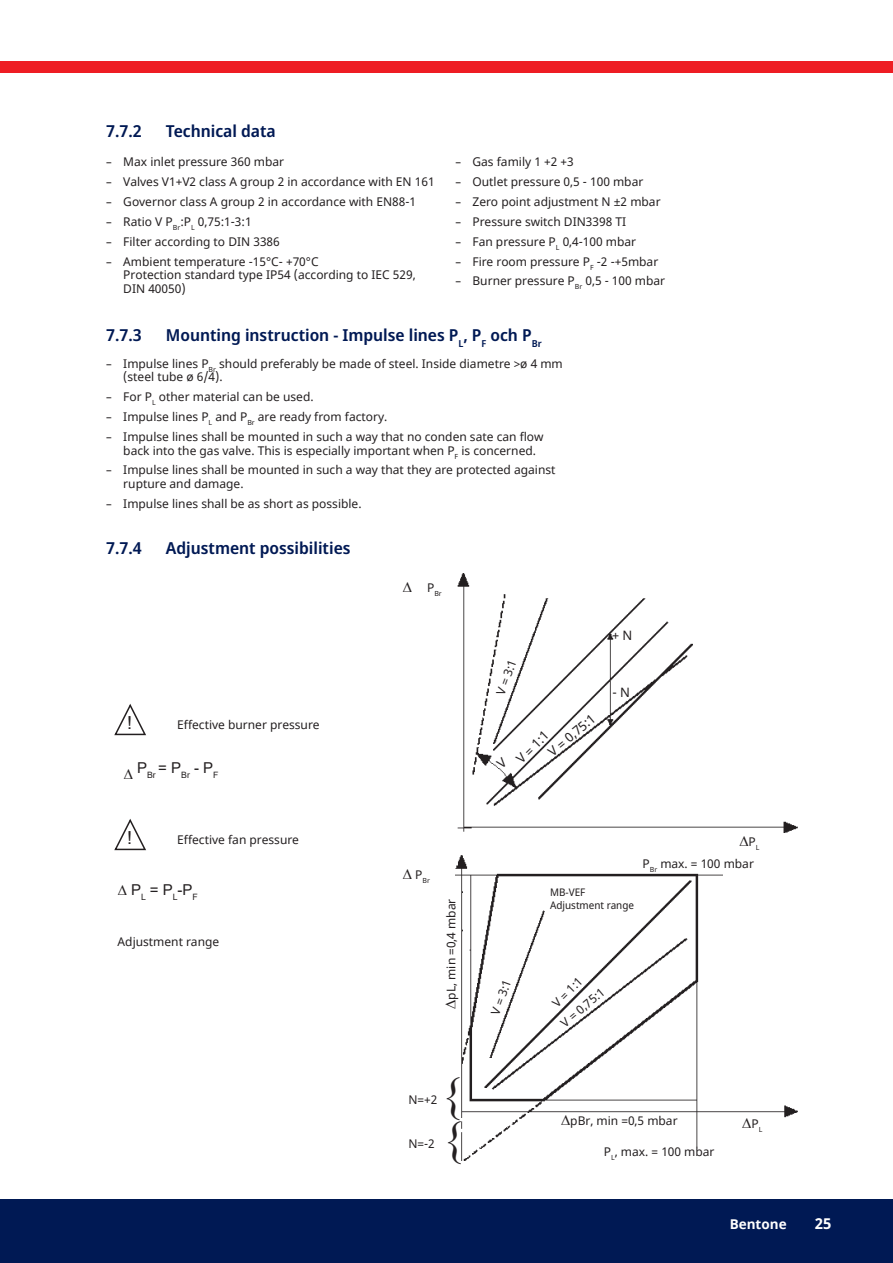
<style>
.page{position:relative;width:893px;height:1263px;background:#fff}
.page>*{position:absolute;margin:0;border:0;box-sizing:border-box;transform-origin:0 0}
.t1{font:46.8px "Times New Roman";color:#231f20}
.t2{font:18px "Arial";color:#231f20}
.t3{font:600 16.5px "Noto Sans Display";color:#001954}
.t4{font:15px "Arial";color:#231f20}
.t5{font:700 15px "Noto Sans";color:#fff}
.t6{font:700 13.5px "Noto Sans";color:#fff}
.t7{font:12.9px "Noto Sans";color:#231f20}
.t8{font:12px/13.5px "Noto Sans";color:#231f20}
.t9{font:10.5px/13.5px "Noto Sans Display";color:#231f20}
.t10{font:7.05px "Noto Sans";color:#231f20}
.s1{font-family:"Noto Sans Display"}
</style>
<div class="page">
<div style="left:0;top:1199px;width:893px;height:64px;background:#001954"></div>
<div style="left:0;top:62px;width:893px;height:11px;background:#ee1d23"></div>
<svg style="left:114px;top:704px;width:32px;height:32px"></svg>
<svg style="left:114px;top:819px;width:32px;height:32px"></svg>
<img style="left:455px;top:856px;width:343px;height:304px">
<img style="left:458px;top:573px;width:340px;height:260px">
<svg style="left:496px;top:756px;width:12px;height:12px"></svg>
<h3 class="t3" style="left:106px;top:124px;width:37px">7.7.2</h3>
<h3 class="t3" style="left:166px;top:124px;width:112px">Technical data</h3>
<p class="t8" style="left:106px;top:155px;width:179px"><span class="s1">–</span> Max inlet pressure 360 mbar</p>
<p class="t8" style="left:106px;top:175px;width:330px"><span class="s1">–</span> Valves V1+V2 class A group 2 in accordance with EN 161</p>
<p class="t8" style="left:106px;top:195px;width:311px"><span class="s1">–</span> Governor class A group 2 in accordance with EN88-1</p>
<p class="t8" style="left:106px;top:216px;width:147px"><span class="s1">–</span> Ratio V P<sub>Br</sub>:P<sub>L</sub> 0,75:1-3:1</p>
<p class="t8" style="left:106px;top:235px;width:175px"><span class="s1">–</span> Filter according to DIN 3386</p>
<p class="t8" style="left:123px;top:255px;width:294px;text-indent:-17px"><span class="s1">–</span> Ambient temperature -15°C- +70°C<br>Protection standard type IP54 (according to IEC 529,<br>DIN 40050)</p>
<p class="t8" style="left:455px;top:156px;width:120px"><span class="s1">–</span> Gas family 1 +2 +3</p>
<p class="t8" style="left:455px;top:175px;width:189px"><span class="s1">–</span> Outlet pressure 0,5 - 100 mbar</p>
<p class="t8" style="left:455px;top:195px;width:207px"><span class="s1">–</span> Zero point adjustment N ±2 mbar</p>
<p class="t8" style="left:455px;top:215px;width:172px"><span class="s1">–</span> Pressure switch DIN3398 TI</p>
<p class="t8" style="left:455px;top:235px;width:182px"><span class="s1">–</span> Fan pressure P<sub>L</sub> 0,4-100 mbar</p>
<p class="t8" style="left:455px;top:255px;width:204px"><span class="s1">–</span> Fire room pressure P<sub>F</sub> -2 -+5mbar</p>
<p class="t8" style="left:455px;top:275px;width:211px"><span class="s1">–</span> Burner pressure P<sub>Br</sub> 0,5 - 100 mbar</p>
<h3 class="t3" style="left:106px;top:328px;width:37px">7.7.3</h3>
<h3 class="t3" style="left:166px;top:328px;width:377px">Mounting instruction - Impulse lines P<sub>L</sub>, P<sub>F</sub> och P<sub>Br</sub></h3>
<p class="t8" style="left:123px;top:357px;width:441px;text-indent:-17px"><span class="s1">–</span> Impulse lines P<sub>Br</sub> should preferably be made of steel. Inside diametre &gt;ø 4 mm (steel tube ø 6/4).</p>
<p class="t8" style="left:106px;top:391px;width:209px"><span class="s1">–</span> For P<sub>L</sub> other material can be used.</p>
<p class="t8" style="left:106px;top:410px;width:283px"><span class="s1">–</span> Impulse lines P<sub>L</sub> and P<sub>Br</sub> are ready from factory.</p>
<p class="t8" style="left:123px;top:430px;width:422px;text-indent:-17px"><span class="s1">–</span> Impulse lines shall be mounted in such a way that no conden sate can flow back into the gas valve. This is especially important when P<sub>F</sub> is concerned.</p>
<p class="t8" style="left:123px;top:464px;width:434px;text-indent:-17px"><span class="s1">–</span> Impulse lines shall be mounted in such a way that they are protected against rupture and damage.</p>
<p class="t8" style="left:106px;top:497px;width:257px"><span class="s1">–</span> Impulse lines shall be as short as possible.</p>
<h3 class="t3" style="left:106px;top:541px;width:37px">7.7.4</h3>
<h3 class="t3" style="left:166px;top:541px;width:186px">Adjustment possibilities</h3>
<p class="t10" style="left:403px;top:590px;width:40px">∆ <sup>P</sup>Br</p>
<p class="t7" style="left:612px;top:627px;width:22px">+ N</p>
<h2 class="t2" style="left:127px;top:712px;width:7px">!</h2>
<p class="t8" style="left:177px;top:719px;width:144px">Effective burner pressure</p>
<p class="t4" style="left:124px;top:759px;width:96px">∆ P<sub>Br</sub> = P<sub>Br</sub> - P<sub>F</sub></p>
<p class="t8" style="left:494px;top:692px;width:38px;rotate:-70deg">V = 3:1</p>
<p class="t7" style="left:512px;top:755px;width:41px;rotate:-45deg">V = 1:1</p>
<p class="t7" style="left:544px;top:746px;width:59px;rotate:-40deg">V = 0,75:1</p>
<p class="t7" style="left:612px;top:686px;width:19px">- N</p>
<h2 class="t2" style="left:127px;top:827px;width:7px">!</h2>
<p class="t8" style="left:177px;top:833px;width:123px">Effective fan pressure</p>
<p class="t4" style="left:118px;top:880px;width:82px">∆ P<sub>L</sub> = P<sub>L</sub>-P<sub>F</sub></p>
<p class="t8" style="left:118px;top:935px;width:103px">Adjustment range</p>
<p class="t10" style="left:403px;top:877px;width:28px">∆ <sup>P</sup>Br</p>
<p class="t8" style="left:445px;top:1009px;width:112px;rotate:-90deg">∆pL, min =0,4 mbar</p>
<p class="t9" style="left:550px;top:886px;width:85px">MB-VEF<br>Adjustment range</p>
<p class="t8" style="left:739px;top:836px;width:22px">∆P<sub>L</sub></p>
<p class="t8" style="left:642px;top:857px;width:113px">P<sub>Br</sub> max. = 100 mbar</p>
<p class="t8" style="left:489px;top:1012px;width:38px;rotate:-70deg">V = 3:1</p>
<p class="t8" style="left:550px;top:1000px;width:38px;rotate:-45deg">V = 1:1</p>
<p class="t8" style="left:558px;top:1019px;width:55px;rotate:-40deg">V = 0,75:1</p>
<p class="t8" style="left:408px;top:1093px;width:30px">N=+2</p>
<p class="t8" style="left:408px;top:1138px;width:28px">N=-2</p>
<h1 class="t1" style="left:441px;top:1078px;width:24px">{</h1>
<h1 class="t1" style="left:442px;top:1121px;width:24px">{</h1>
<p class="t8" style="left:561px;top:1114px;width:118px">∆pBr, min =0,5 mbar</p>
<p class="t8" style="left:604px;top:1146px;width:112px">P<sub>L</sub>, max. = 100 mbar</p>
<p class="t8" style="left:742px;top:1118px;width:22px">∆P<sub>L</sub></p>
<p class="t6" style="left:730px;top:1217px;width:58px">Bentone</p>
<p class="t5" style="left:815px;top:1217px;width:18px">25</p>
</div>
